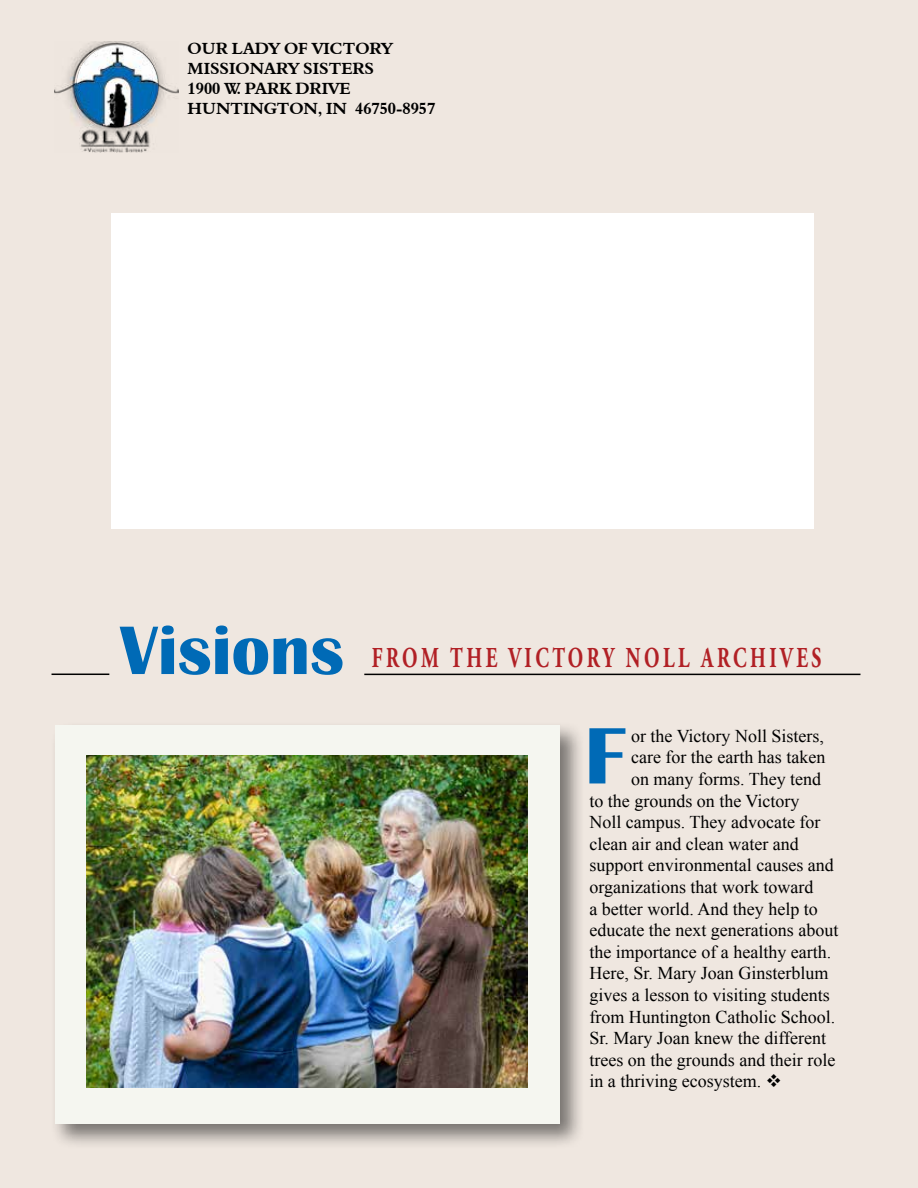
<style>
.page{position:relative;width:918px;height:1188px;background:#efe7e0}
.page>*{position:absolute;margin:0;border:0;box-sizing:border-box;transform-origin:0 0}
.t1{font:700 82.8px "Britannic";color:#006ab6}
.t2{font:700 71.1px "Britannic";color:#006ab6}
.t3{font:700 28.8px "Adobe Garamond Pro";letter-spacing:.18em;color:#b12025;scale:.68 1}
.t4{font:18px "Times New Roman";color:#000}
.t5{font:16.5px/19.8px "Aldine 401 BT Bold A";color:#000}
</style>
<div class="page">
<div style="left:112px;top:214px;width:702px;height:315px;background:#fff"></div>
<img style="left:54px;top:42px;width:124px;height:111px">
<img style="left:76px;top:44px;width:83px;height:83px">
<hr style="left:364px;top:674px;width:496px;height:1px;background:#000">
<hr style="left:52px;top:674px;width:57px;height:1px;background:#000">
<div style="left:50px;top:720px;width:536px;height:430px;background:#000;opacity:.5"></div>
<div style="left:55px;top:725px;width:505px;height:399px;background:#f5f6f0"></div>
<img style="left:86px;top:756px;width:441px;height:332px">
<p class="t5" style="left:188px;top:39px;width:249px">OUR LADY OF VICTORY<br>MISSIONARY SISTERS<br>1900 W. PARK DRIVE<br>HUNTINGTON, IN 46750-8957</p>
<h2 class="t2" style="left:120px;top:610px;width:226px">Visions</h2>
<h3 class="t3" style="left:372px;top:641px;width:663px">FROM THE VICTORY NOLL ARCHIVES</h3>
<h1 class="t1" style="left:585px;top:709px;width:43px">F</h1>
<p class="t4" style="left:631px;top:724px;width:195px">or the Victory Noll Sisters,</p>
<p class="t4" style="left:631px;top:745px;width:196px">care for the earth has taken</p>
<p class="t4" style="left:631px;top:767px;width:192px">on many forms. They tend</p>
<p class="t4" style="left:589px;top:788px;width:212px">to the grounds on the Victory</p>
<p class="t4" style="left:589px;top:810px;width:233px">Noll campus. They advocate for</p>
<p class="t4" style="left:589px;top:832px;width:211px">clean air and clean water and</p>
<p class="t4" style="left:589px;top:853px;width:246px">support environmental causes and</p>
<p class="t4" style="left:589px;top:875px;width:226px">organizations that work toward</p>
<p class="t4" style="left:589px;top:896px;width:230px">a better world. And they help to</p>
<p class="t4" style="left:589px;top:918px;width:250px">educate the next generations about</p>
<p class="t4" style="left:589px;top:940px;width:243px">the importance of a healthy earth.</p>
<p class="t4" style="left:589px;top:961px;width:240px">Here, Sr. Mary Joan Ginsterblum</p>
<p class="t4" style="left:589px;top:983px;width:242px">gives a lesson to visiting students</p>
<p class="t4" style="left:589px;top:1004px;width:248px">from Huntington Catholic School.</p>
<p class="t4" style="left:589px;top:1026px;width:238px">Sr. Mary Joan knew the different</p>
<p class="t4" style="left:589px;top:1048px;width:247px">trees on the grounds and their role</p>
<p class="t4" style="left:589px;top:1069px;width:194px">in a thriving ecosystem. ❖</p>
</div>
